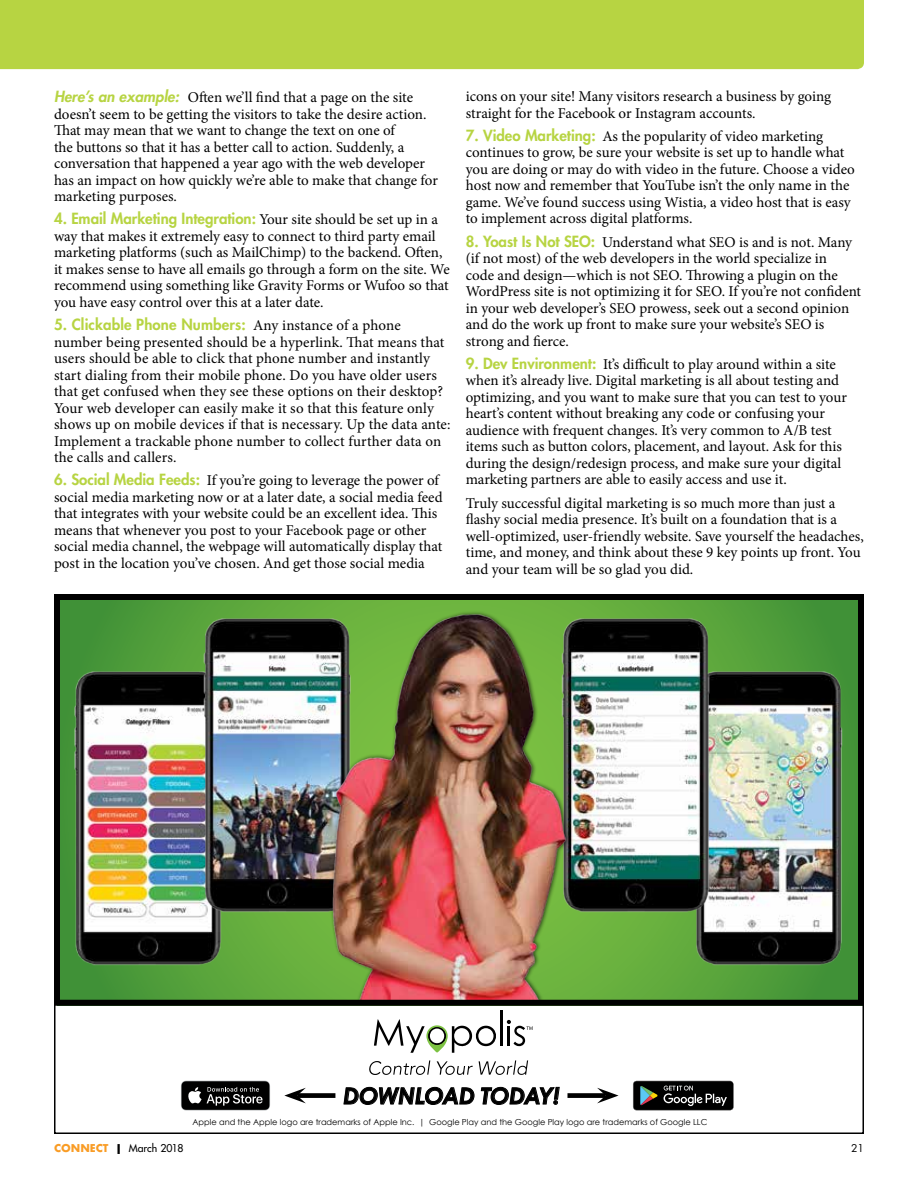
<style>
.page{position:relative;width:918px;height:1188px;background:#fff}
.page>*{position:absolute;margin:0;border:0;box-sizing:border-box;transform-origin:0 0}
.t1{font:italic 700 22.65px "Century Gothic";letter-spacing:-.01em;color:#000}
.t2{font:15px/16.5px "Minion Pro";color:#000}
.t3{font:800 15px "Futura";color:#b7d442}
.t4{font:10.5px "Futura";color:#000}
.t5{font:10.5px "Futura";color:#000}
.t6{font:8.25px "Century Gothic";color:#000}
.s1{font-family:"Futura";font-weight:800;font-style:italic;color:#b7d442}
.s2{font-family:"Minion Pro";font-weight:400;color:#000}
.s3{font-family:"Futura";font-weight:800;color:#b7d442}
.s4{font-weight:700;color:#f99c25}
.s5{font-weight:700}
</style>
<div class="page">
<div style="left:0;top:0;width:864px;height:69px;background:#b7d442"></div>
<svg style="left:54px;top:601px;width:810px;height:533px"></svg>
<svg style="left:369px;top:1060px;width:61px;height:15px"></svg>
<svg style="left:437px;top:1061px;width:36px;height:14px"></svg>
<svg style="left:479px;top:1060px;width:49px;height:15px"></svg>
<hr style="left:500px;top:1011px;width:3px;height:35px;background:#000">
<svg style="left:374px;top:1019px;width:123px;height:34px"></svg>
<svg style="left:507px;top:1020px;width:26px;height:26px"></svg>
<svg style="left:633px;top:1081px;width:101px;height:30px"></svg>
<svg style="left:181px;top:1081px;width:89px;height:29px"></svg>
<svg style="left:343px;top:1087px;width:132px;height:18px"></svg>
<svg style="left:481px;top:1087px;width:79px;height:18px"></svg>
<div style="left:297px;top:1093px;width:38px;height:5px;background:#000"></div>
<svg style="left:284px;top:1088px;width:22px;height:15px"></svg>
<div style="left:567px;top:1093px;width:39px;height:5px;background:#000"></div>
<svg style="left:597px;top:1088px;width:22px;height:15px"></svg>
<img style="left:666px;top:664px;width:191px;height:307px">
<img style="left:61px;top:664px;width:188px;height:307px">
<img style="left:174px;top:611px;width:133px;height:307px">
<img style="left:611px;top:611px;width:126px;height:307px">
<img style="left:307px;top:608px;width:304px;height:391px">
<div style="left:54px;top:594px;width:810px;height:412px;border:6px solid #000"></div>
<p class="t2" style="left:54px;top:89px;width:385px"><span class="s1">Here’s an example:</span> Often we’ll find that a page on the site doesn’t seem to be getting the visitors to take the desire action.<br>That may mean that we want to change the text on one of<br>the buttons so that it has a better call to action. Suddenly, a conversation that happened a year ago with the web developer has an impact on how quickly we’re able to make that change for marketing purposes.</p>
<p class="t3" style="left:54px;top:209px;width:386px">4. Email Marketing Integration: <span class="s2">Your site should be set up in a</span></p>
<p class="t2" style="left:54px;top:228px;width:397px">way that makes it extremely easy to connect to third party email marketing platforms (such as MailChimp) to the backend. Often, it makes sense to have all emails go through a form on the site. We recommend using something like Gravity Forms or Wufoo so that you have easy control over this at a later date.</p>
<p class="t3" style="left:54px;top:315px;width:348px">5. Clickable Phone Numbers: <span class="s2">Any instance of a phone</span></p>
<p class="t2" style="left:54px;top:334px;width:398px">number being presented should be a hyperlink. That means that users should be able to click that phone number and instantly start dialing from their mobile phone. Do you have older users that get confused when they see these options on their desktop?<br>Your web developer can easily make it so that this feature only shows up on mobile devices if that is necessary. Up the data ante:<br>Implement a trackable phone number to collect further data on the calls and callers.</p>
<p class="t2" style="left:54px;top:472px;width:390px"><span class="s3">6. Social Media Feeds:</span> If you’re going to leverage the power of social media marketing now or at a later date, a social media feed that integrates with your website could be an excellent idea. This means that whenever you post to your Facebook page or other social media channel, the webpage will automatically display that post in the location you’ve chosen. And get those social media</p>
<p class="t2" style="left:466px;top:88px;width:367px">icons on your site! Many visitors research a business by going straight for the Facebook or Instagram accounts.</p>
<p class="t2" style="left:466px;top:128px;width:391px"><span class="s3">7. Video Marketing:</span> As the popularity of video marketing continues to grow, be sure your website is set up to handle what you are doing or may do with video in the future. Choose a video host now and remember that YouTube isn’t the only name in the game. We’ve found success using Wistia, a video host that is easy to implement across digital platforms.</p>
<p class="t2" style="left:466px;top:234px;width:397px"><span class="s3">8. Yoast Is Not SEO:</span> Understand what SEO is and is not. Many (if not most) of the web developers in the world specialize in<br>code and design—which is not SEO. Throwing a plugin on the WordPress site is not optimizing it for SEO. If you’re not confident in your web developer’s SEO prowess, seek out a second opinion and do the work up front to make sure your website’s SEO is strong and fierce.</p>
<p class="t2" style="left:466px;top:356px;width:383px"><span class="s3">9. Dev Environment:</span> It’s difficult to play around within a site when it’s already live. Digital marketing is all about testing and optimizing, and you want to make sure that you can test to your heart’s content without breaking any code or confusing your audience with frequent changes. It’s very common to A/B test items such as button colors, placement, and layout. Ask for this during the design/redesign process, and make sure your digital marketing partners are able to easily access and use it.</p>
<p class="t2" style="left:466px;top:495px;width:400px">Truly successful digital marketing is so much more than just a flashy social media presence. It’s built on a foundation that is a well-optimized, user-friendly website. Save yourself the headaches, time, and money, and think about these 9 key points up front. You and your team will be so glad you did.</p>
<h1 class="t1" style="left:343px;top:1081px;width:218px">DOWNLOAD TODAY!</h1>
<p class="t6" style="left:192px;top:1117px;width:516px">Apple and the Apple logo are trademarks of Apple Inc. | Google Play and the Google Play logo are trademarks of Google LLC</p>
<p class="t4" style="left:54px;top:1142px;width:131px"><span class="s4">CONNECT</span> <span class="s5">|</span> March 2018</p>
<p class="t5" style="left:851px;top:1142px;width:14px">21</p>
</div>
